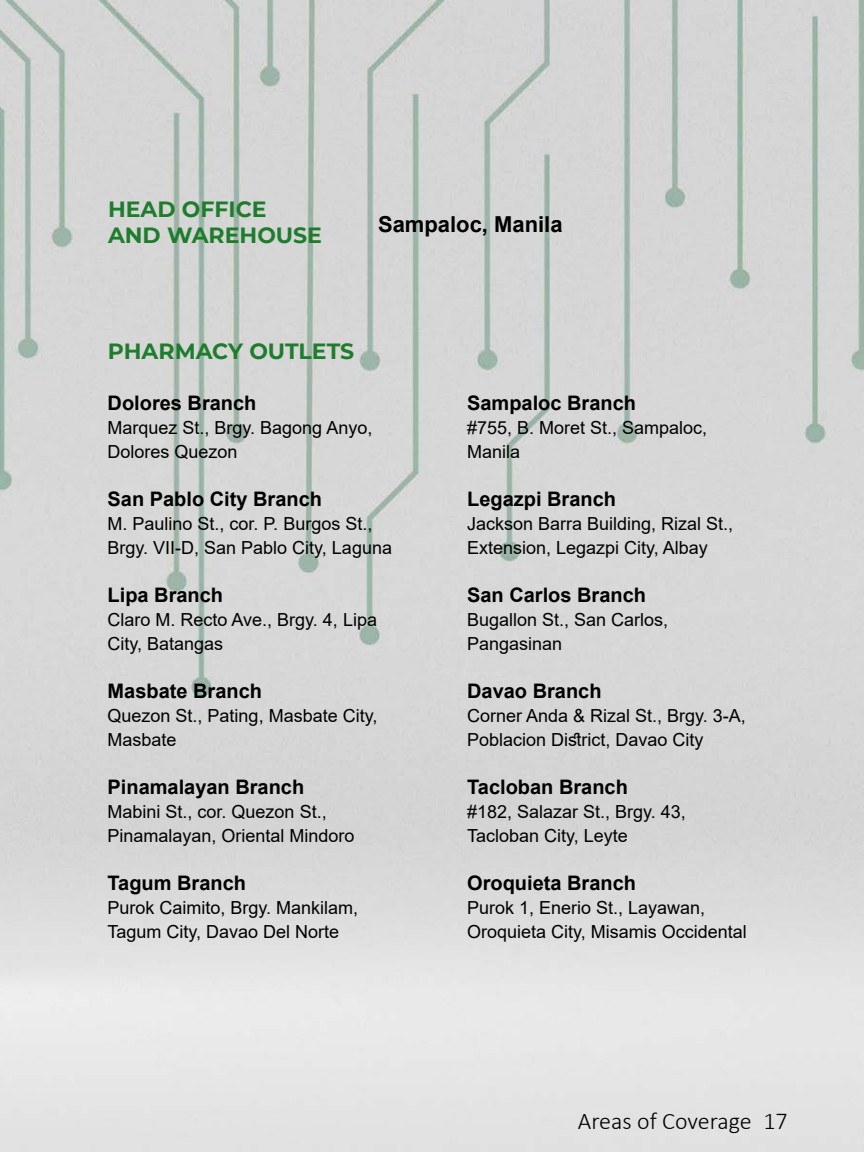
<style>
.page{position:relative;width:864px;height:1152px;background:#fff}
.page>*{position:absolute;margin:0;border:0;box-sizing:border-box;transform-origin:0 0}
.t1{font:300 24px "Calibri";color:#000}
.t2{font:700 22px/26.4px "Montserrat";color:#1e7d2c}
.t3{font:700 22px "Arial";color:#000}
.t4{font:700 20px "Arial";color:#000}
.t5{font:18px/24px "Arial";color:#000}
</style>
<div class="page">
<img style="left:0;top:0;width:864px;height:1152px">
<p class="t2" style="left:108px;top:194px;width:216px">HEAD OFFICE<br>AND WAREHOUSE</p>
<p class="t3" style="left:378px;top:209px;width:186px">Sampaloc, Manila</p>
<p class="t2" style="left:108px;top:337px;width:248px">PHARMACY OUTLETS</p>
<p class="t4" style="left:108px;top:389px;width:150px">Dolores Branch</p>
<p class="t5" style="left:108px;top:415px;width:266px">Marquez St., Brgy. Bagong Anyo,<br>Dolores Quezon</p>
<p class="t4" style="left:108px;top:485px;width:216px">San Pablo City Branch</p>
<p class="t5" style="left:108px;top:511px;width:286px">M. Paulino St., cor. P. Burgos St.,<br>Brgy. VII-D, San Pablo City, Laguna</p>
<p class="t4" style="left:108px;top:581px;width:117px">Lipa Branch</p>
<p class="t5" style="left:108px;top:607px;width:271px">Claro M. Recto Ave., Brgy. 4, Lipa<br>City, Batangas</p>
<p class="t4" style="left:108px;top:677px;width:156px">Masbate Branch</p>
<p class="t5" style="left:108px;top:703px;width:271px">Quezon St., Pating, Masbate City,<br>Masbate</p>
<p class="t4" style="left:108px;top:773px;width:198px">Pinamalayan Branch</p>
<p class="t5" style="left:108px;top:799px;width:249px">Mabini St., cor. Quezon St.,<br>Pinamalayan, Oriental Mindoro</p>
<p class="t4" style="left:108px;top:869px;width:140px">Tagum Branch</p>
<p class="t5" style="left:108px;top:895px;width:252px">Purok Caimito, Brgy. Mankilam,<br>Tagum City, Davao Del Norte</p>
<p class="t4" style="left:467px;top:389px;width:170px">Sampaloc Branch</p>
<p class="t5" style="left:467px;top:415px;width:242px">#755, B. Moret St., Sampaloc,<br>Manila</p>
<p class="t4" style="left:467px;top:485px;width:150px">Legazpi Branch</p>
<p class="t5" style="left:467px;top:511px;width:268px">Jackson Barra Building, Rizal St.,<br>Extension, Legazpi City, Albay</p>
<p class="t4" style="left:467px;top:581px;width:180px">San Carlos Branch</p>
<p class="t5" style="left:467px;top:607px;width:203px">Bugallon St., San Carlos,<br>Pangasinan</p>
<p class="t4" style="left:467px;top:677px;width:136px">Davao Branch</p>
<p class="t5" style="left:467px;top:703px;width:280px">Corner Anda &amp; Rizal St., Brgy. 3-A,<br>Poblacion District, Davao City</p>
<p class="t4" style="left:467px;top:773px;width:162px">Tacloban Branch</p>
<p class="t5" style="left:467px;top:799px;width:220px">#182, Salazar St., Brgy. 43,<br>Tacloban City, Leyte</p>
<p class="t4" style="left:467px;top:869px;width:170px">Oroquieta Branch</p>
<p class="t5" style="left:467px;top:895px;width:281px">Purok 1, Enerio St., Layawan,<br>Oroquieta City, Misamis Occidental</p>
<h1 class="t1" style="left:578px;top:1106px;width:211px">Areas of Coverage 17</h1>
</div>
